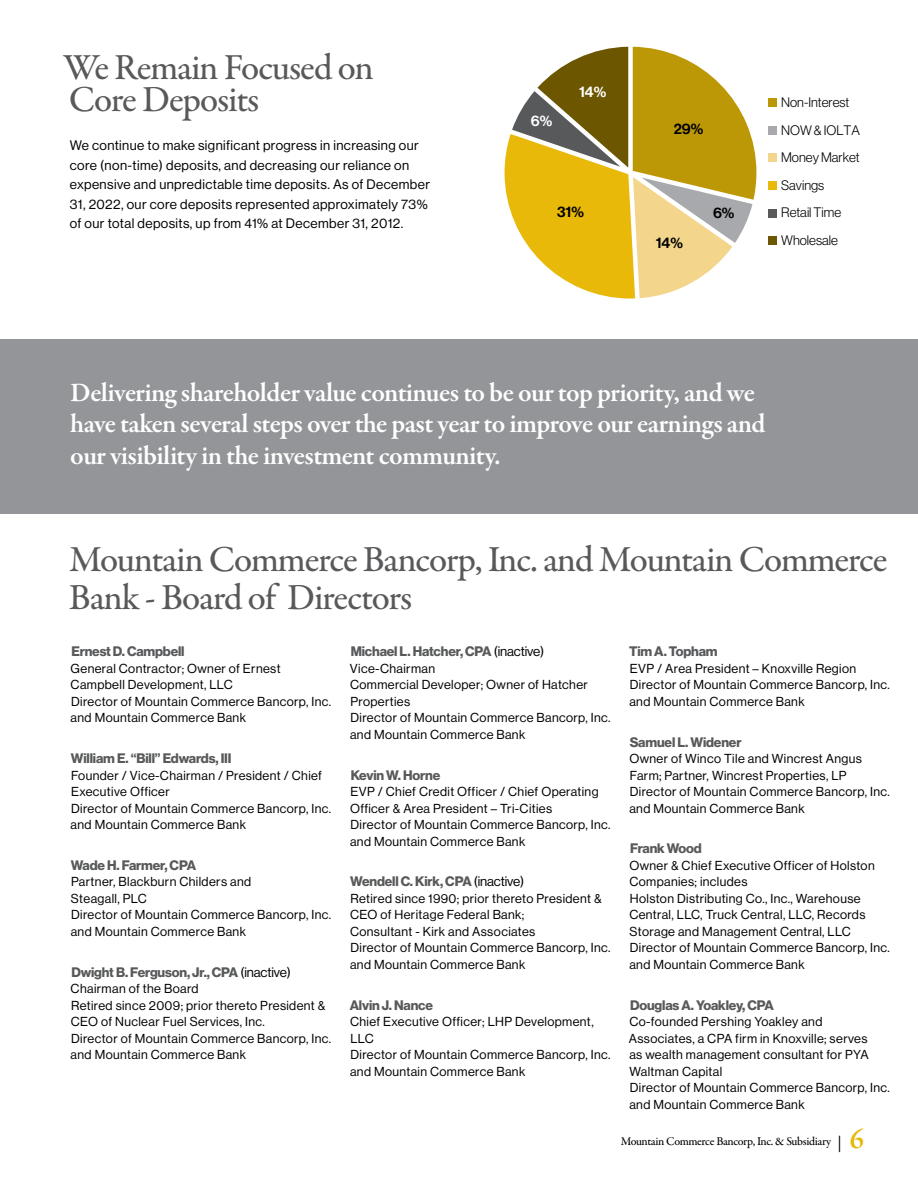
<style>
.page{position:relative;width:918px;height:1188px;background:#fff}
.page>*{position:absolute;margin:0;border:0;box-sizing:border-box;transform-origin:0 0}
.t1{font:500 37.05px/31.5px "Garamond Premr Pro";letter-spacing:-.03em;color:#58595b}
.t2{font:600 28.5px "Garamond Premr Pro";color:#e8b909}
.t3{font:600 27px/31.5px "Garamond Premr Pro";letter-spacing:-.025em;color:#fff}
.t4{font:15px "N Haas Grotesk DS Pro 65 Md";color:#000}
.t5{font:15px "N Haas Grotesk DS Pro 65 Md";color:#fff}
.t6{font:13.5px/19.5px "N Haas Grotesk DS Pro 55 Rg";letter-spacing:.03em;color:#000}
.t7{font:13.5px "N Haas Grotesk DS Pro 75 Bd";letter-spacing:-.01em;color:#58595b}
.t8{font:13.5px/27.6px "N Haas Grotesk DS Pro 45 Lt";color:#000}
.t9{font:12.75px/16.5px "N Haas Grotesk DS Pro 55 Rg";letter-spacing:.03em;color:#000}
.t10{font:500 12px "Garamond Premr Pro";letter-spacing:-.03em;color:#000}
.s1{font-family:"N Haas Grotesk DS Pro 55 Rg";color:#000}
.s2{font-size:16.5px}
</style>
<div class="page">
<div style="left:0;top:339px;width:918px;height:175px;background:#939598"></div>
<div style="left:768px;top:99px;width:8px;height:8px;background:#bd9806"></div>
<div style="left:768px;top:181px;width:8px;height:9px;background:#e8b909"></div>
<div style="left:768px;top:209px;width:8px;height:8px;background:#58595b"></div>
<div style="left:768px;top:236px;width:8px;height:9px;background:#6d5600"></div>
<div style="left:768px;top:126px;width:8px;height:9px;background:#a7a9ac"></div>
<div style="left:768px;top:154px;width:8px;height:8px;background:#f3d68b"></div>
<svg style="left:505px;top:47px;width:251px;height:252px"></svg>
<h1 class="t1" style="left:63px;top:53px;width:312px">We Remain Focused on<br>Core Deposits</h1>
<p class="t6" style="left:70px;top:136px;width:362px">We continue to make significant progress in increasing our core (non-time) deposits, and decreasing our reliance on expensive and unpredictable time deposits. As of December 31, 2022, our core deposits represented approximately 73% of our total deposits, up from 41% at December 31, 2012.</p>
<p class="t5" style="left:531px;top:112px;width:23px">6%</p>
<p class="t5" style="left:579px;top:83px;width:29px">14%</p>
<p class="t4" style="left:557px;top:203px;width:28px">31%</p>
<p class="t4" style="left:674px;top:120px;width:31px">29%</p>
<p class="t4" style="left:656px;top:234px;width:29px">14%</p>
<p class="t4" style="left:713px;top:204px;width:23px">6%</p>
<p class="t8" style="left:781px;top:89px;width:70px">Non-Interest</p>
<p class="t8" style="left:781px;top:116px;width:80px">NOW &amp; IOLTA<br>Money Market</p>
<p class="t8" style="left:781px;top:171px;width:62px">Savings<br>Retail Time<br>Wholesale</p>
<h3 class="t3" style="left:70px;top:377px;width:697px">Delivering shareholder value continues to be our top priority, and we have taken several steps over the past year to improve our earnings and our visibility in the investment community.</h3>
<h1 class="t1" style="left:69px;top:542px;width:820px;line-height:37.5px">Mountain Commerce Bancorp, Inc. and Mountain Commerce<br>Bank - Board of Directors</h1>
<p class="t7" style="left:71px;top:643px;width:115px">Ernest D. Campbell</p>
<p class="t9" style="left:71px;top:660px;width:262px">General Contractor; Owner of Ernest Campbell Development, LLC<br>Director of Mountain Commerce Bancorp, Inc. and Mountain Commerce Bank</p>
<p class="t7" style="left:71px;top:750px;width:162px">William E. “Bill” Edwards, III</p>
<p class="t9" style="left:71px;top:767px;width:262px">Founder / Vice-Chairman / President / Chief Executive Officer<br>Director of Mountain Commerce Bancorp, Inc. and Mountain Commerce Bank</p>
<p class="t7" style="left:71px;top:857px;width:127px">Wade H. Farmer, CPA</p>
<p class="t9" style="left:71px;top:874px;width:262px">Partner, Blackburn Childers and<br>Steagall, PLC<br>Director of Mountain Commerce Bancorp, Inc. and Mountain Commerce Bank</p>
<p class="t7" style="left:71px;top:964px;width:221px">Dwight B. Ferguson, Jr., CPA <span class="s1">(inactive)</span></p>
<p class="t9" style="left:71px;top:981px;width:262px">Chairman of the Board<br>Retired since 2009; prior thereto President &amp; CEO of Nuclear Fuel Services, Inc.<br>Director of Mountain Commerce Bancorp, Inc. and Mountain Commerce Bank</p>
<p class="t7" style="left:351px;top:643px;width:195px">Michael L. Hatcher, CPA <span class="s1">(inactive)</span></p>
<p class="t9" style="left:350px;top:660px;width:262px">Vice-Chairman<br>Commercial Developer; Owner of Hatcher<br>Properties<br>Director of Mountain Commerce Bancorp, Inc. and Mountain Commerce Bank</p>
<p class="t7" style="left:351px;top:767px;width:91px">Kevin W. Horne</p>
<p class="t9" style="left:350px;top:783px;width:262px">EVP / Chief Credit Officer / Chief Operating Officer &amp; Area President – Tri-Cities<br>Director of Mountain Commerce Bancorp, Inc. and Mountain Commerce Bank</p>
<p class="t7" style="left:350px;top:874px;width:176px">Wendell C. Kirk, CPA <span class="s1">(inactive)</span></p>
<p class="t9" style="left:350px;top:890px;width:262px">Retired since 1990; prior thereto President &amp; CEO of Heritage Federal Bank;<br>Consultant - Kirk and Associates<br>Director of Mountain Commerce Bancorp, Inc. and Mountain Commerce Bank</p>
<p class="t7" style="left:350px;top:997px;width:85px">Alvin J. Nance</p>
<p class="t9" style="left:350px;top:1014px;width:262px">Chief Executive Officer; LHP Development,<br>LLC<br>Director of Mountain Commerce Bancorp, Inc. and Mountain Commerce Bank</p>
<p class="t7" style="left:629px;top:643px;width:90px">Tim A. Topham</p>
<p class="t9" style="left:629px;top:660px;width:262px">EVP / Area President – Knoxville Region<br>Director of Mountain Commerce Bancorp, Inc. and Mountain Commerce Bank</p>
<p class="t7" style="left:630px;top:734px;width:113px">Samuel L. Widener</p>
<p class="t9" style="left:629px;top:750px;width:262px">Owner of Winco Tile and Wincrest Angus Farm; Partner, Wincrest Properties, LP Director of Mountain Commerce Bancorp, Inc. and Mountain Commerce Bank</p>
<p class="t7" style="left:630px;top:841px;width:73px">Frank Wood</p>
<p class="t9" style="left:629px;top:857px;width:262px">Owner &amp; Chief Executive Officer of Holston Companies; includes<br>Holston Distributing Co., Inc., Warehouse Central, LLC, Truck Central, LLC, Records Storage and Management Central, LLC Director of Mountain Commerce Bancorp, Inc. and Mountain Commerce Bank</p>
<p class="t7" style="left:630px;top:997px;width:145px">Douglas A. Yoakley, CPA</p>
<p class="t9" style="left:629px;top:1014px;width:263px">Co-founded Pershing Yoakley and Associates, a CPA firm in Knoxville; serves<br>as wealth management consultant for PYA Waltman Capital<br>Director of Mountain Commerce Bancorp, Inc. and Mountain Commerce Bank</p>
<p class="t10" style="left:621px;top:1134px;width:223px">Mountain Commerce Bancorp, Inc. &amp; Subsidiary <span class="s2">|</span></p>
<h2 class="t2" style="left:850px;top:1122px;width:16px">6</h2>
</div>
